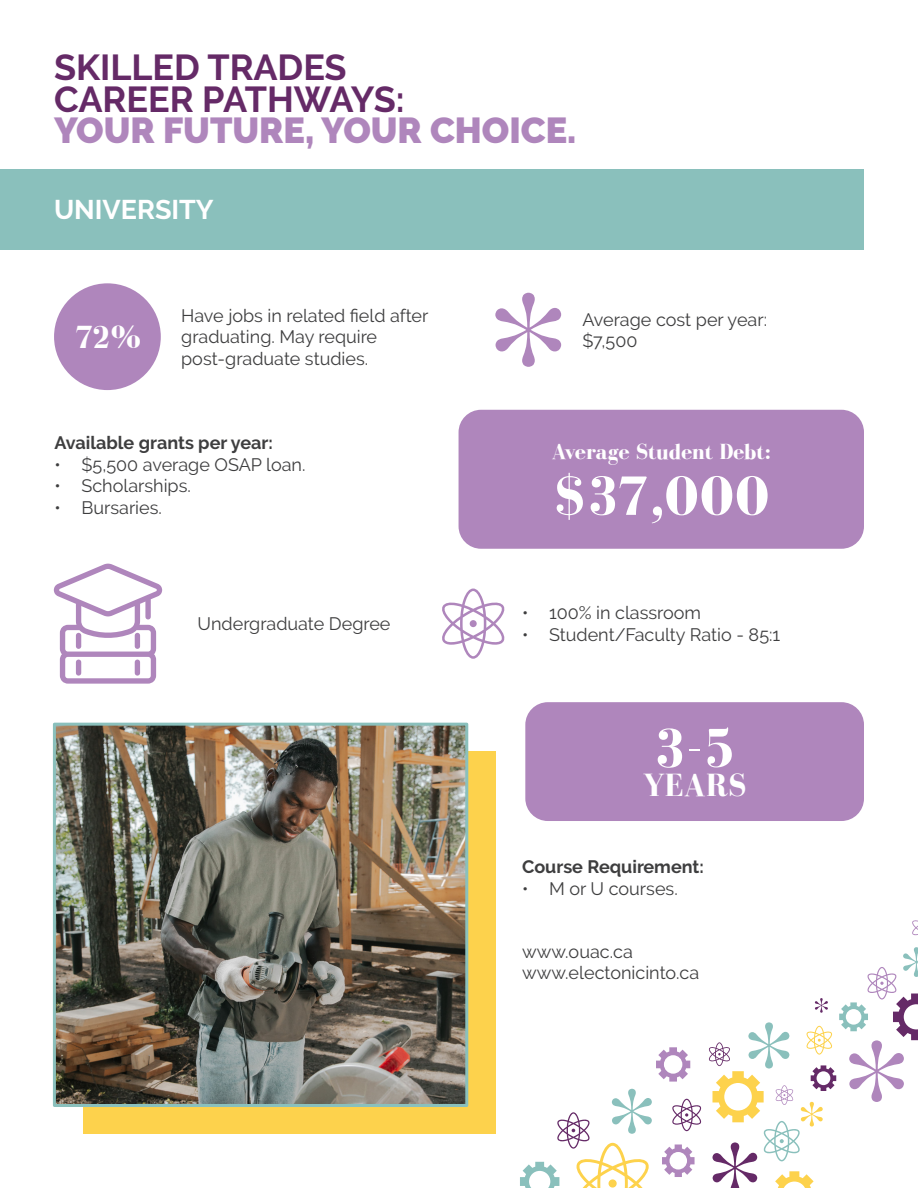
<style>
.page{position:relative;width:918px;height:1188px;background:#fff}
.page>*{position:absolute;margin:0;border:0;box-sizing:border-box;transform-origin:0 0}
.t1{font:700 57px "Bodoni FLF";color:#fff}
.t2{font:700 36px/31.5px "Raleway";color:#652a67}
.t3{font:900 36px "Raleway";color:#af86bc}
.t4{font:700 33px "Bodoni FLF";color:#fff}
.t5{font:700 27px "Raleway";color:#fff}
.t6{font:700 22.5px "Bodoni FLF";color:#fff}
.t7{font:18px/21.6px "Raleway";color:#3e3e3f}
.t8{font:700 18px "Raleway";color:#3e3e3f}
</style>
<div class="page">
<svg style="left:442px;top:589px;width:63px;height:70px"></svg>
<svg style="left:662px;top:1145px;width:33px;height:32px"></svg>
<svg style="left:656px;top:1047px;width:34px;height:35px"></svg>
<svg style="left:912px;top:920px;width:6px;height:16px"></svg>
<svg style="left:709px;top:947px;width:209px;height:241px"></svg>
<svg style="left:520px;top:1089px;width:132px;height:99px"></svg>
<svg style="left:672px;top:1099px;width:30px;height:32px"></svg>
<div style="left:54px;top:283px;width:107px;height:107px;background:#af86bc;border-radius:50%"></div>
<svg style="left:495px;top:293px;width:66px;height:74px"></svg>
<div style="left:525px;top:702px;width:339px;height:119px;background:#af86bc;border-radius:23px"></div>
<div style="left:459px;top:410px;width:405px;height:139px;background:#af86bc;border-radius:23px"></div>
<div style="left:83px;top:751px;width:413px;height:383px;background:#fdd24c"></div>
<svg style="left:54px;top:564px;width:108px;height:120px"></svg>
<div style="left:0;top:169px;width:864px;height:81px;background:#8ac0bc"></div>
<img style="left:57px;top:727px;width:407px;height:376px">
<div style="left:53px;top:723px;width:415px;height:384px;border:3px solid #8ac0bc"></div>
<h2 class="t2" style="left:54px;top:52px;width:352px">SKILLED TRADES<br>CAREER PATHWAYS:</h2>
<h2 class="t3" style="left:54px;top:110px;width:524px">YOUR FUTURE, YOUR CHOICE.</h2>
<h3 class="t5" style="left:54px;top:194px;width:161px">UNIVERSITY</h3>
<h3 class="t4" style="left:74px;top:319px;width:68px">72%</h3>
<p class="t7" style="left:181px;top:304px;width:249px">Have jobs in related field after graduating. May require post-graduate studies.</p>
<p class="t8" style="left:54px;top:432px;width:220px">Available grants per year:</p>
<p class="t7" style="left:54px;top:453px;width:253px">• $5,500 average OSAP loan.</p>
<p class="t7" style="left:54px;top:475px;width:138px">• Scholarships.</p>
<p class="t7" style="left:54px;top:497px;width:109px">• Bursaries.</p>
<p class="t7" style="left:198px;top:613px;width:194px">Undergraduate Degree</p>
<p class="t7" style="left:582px;top:308px;width:186px">Average cost per year: $7,500</p>
<p class="t6" style="left:552px;top:440px;width:221px">Average Student Debt:</p>
<h1 class="t1" style="left:554px;top:465px;width:217px">$37,000</h1>
<p class="t7" style="left:522px;top:602px;width:181px">• 100% in classroom</p>
<p class="t7" style="left:522px;top:624px;width:260px">• Student/Faculty Ratio - 85:1</p>
<h1 class="t1" style="left:653px;top:717px;width:85px">3-5</h1>
<h3 class="t4" style="left:643px;top:767px;width:105px">YEARS</h3>
<p class="t8" style="left:522px;top:857px;width:183px">Course Requirement:</p>
<p class="t7" style="left:522px;top:878px;width:157px">• M or U courses.</p>
<p class="t7" style="left:522px;top:941px;width:179px">www.ouac.ca www.electonicinto.ca</p>
</div>
